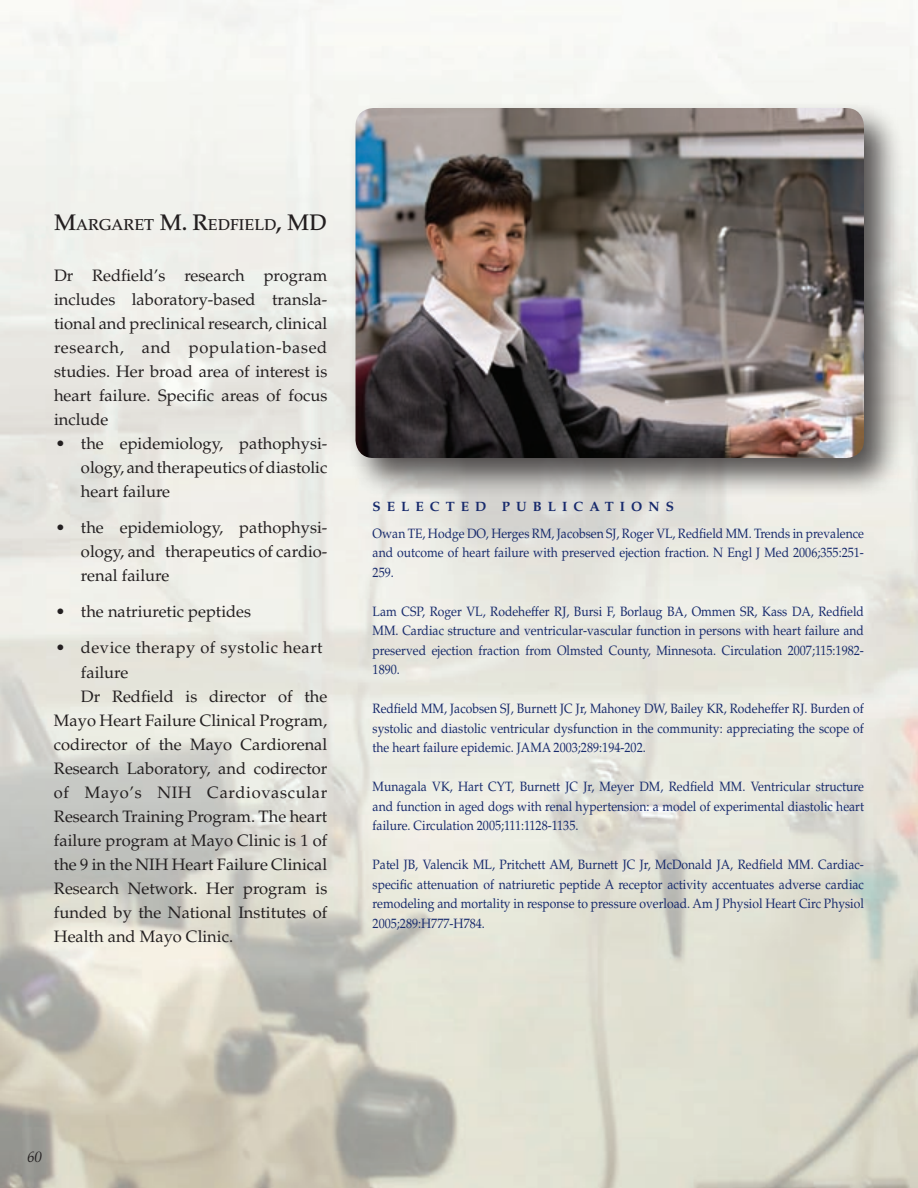
<style>
.page{position:relative;width:918px;height:1188px;background:#fff}
.page>*{position:absolute;margin:0;border:0;box-sizing:border-box;transform-origin:0 0}
.t1{font:16.5px/24px "Palatino LT Std";color:#231f20;text-align:justify}
.t2{font:16.5px "Palatino LT Std";letter-spacing:.03em;color:#231f20}
.t3{font:16.5px "Palatino LT Std";letter-spacing:.04em;color:#231f20}
.t4{font:500 15.75px "Palatino LT Std";color:#231f20}
.t5{font:italic 15px "Palatino LT Std";color:#231f20}
.t6{font:13.5px/19.5px "Palatino LT Std";color:#172a6c;text-align:justify;scale:.9 1}
.t7{font:700 13.5px "Palatino LT Std";letter-spacing:.45em;color:#172a6c}
.s1{font-size:22.5px}
</style>
<div class="page">
<div style="left:346px;top:99px;width:558px;height:398px;background:#231f20;opacity:.75"></div>
<img style="left:356px;top:108px;width:508px;height:350px">
<p class="t4" style="left:54px;top:216px;width:273px"><span class="s1">M</span>ARGARET <span class="s1">M. R</span>EDFIELD<span class="s1">, MD</span></p>
<p class="t1" style="left:54px;top:264px;width:275px">Dr Redfield’s research program includes laboratory-based transla&shy;tional and preclinical research, clinical research, and population-based studies. Her broad area of interest is heart failure. Specific areas of focus include</p>
<p class="t1" style="left:81px;top:432px;width:248px;text-indent:-25px">• the epidemiology, pathophysi&shy;ology, and therapeutics of diastolic heart failure</p>
<p class="t1" style="left:81px;top:516px;width:248px;text-indent:-25px">• the epidemiology, pathophysi&shy;ology, and therapeutics of cardio&shy;renal failure</p>
<p class="t1" style="left:56px;top:600px;width:197px">• the natriuretic peptides</p>
<p class="t2" style="left:56px;top:638px;width:269px">• device therapy of systolic heart</p>
<p class="t1" style="left:81px;top:660px;width:49px">failure</p>
<p class="t1" style="left:81px;top:684px;width:248px">Dr Redfield is director of the</p>
<p class="t1" style="left:54px;top:708px;width:275px">Mayo Heart Failure Clinical Program,</p>
<p class="t1" style="left:54px;top:732px;width:275px">codirector of the Mayo Cardiorenal</p>
<p class="t1" style="left:54px;top:756px;width:275px">Research Laboratory, and codirector</p>
<p class="t3" style="left:54px;top:782px;width:275px">of Mayo’s NIH Cardiovascular</p>
<p class="t1" style="left:54px;top:804px;width:275px">Research Training Program. The heart</p>
<p class="t1" style="left:54px;top:828px;width:275px">failure program at Mayo Clinic is 1 of</p>
<p class="t1" style="left:54px;top:852px;width:275px">the 9 in the NIH Heart Failure Clinical</p>
<p class="t1" style="left:54px;top:876px;width:275px">Research Network. Her program is</p>
<p class="t1" style="left:54px;top:900px;width:275px">funded by the National Institutes of</p>
<p class="t1" style="left:54px;top:924px;width:181px">Health and Mayo Clinic.</p>
<p class="t7" style="left:373px;top:498px;width:301px">SELECTED PUBLICATIONS</p>
<p class="t6" style="left:373px;top:524px;width:548px">Owan TE, Hodge DO, Herges RM, Jacobsen SJ, Roger VL, Redfield MM. Trends in prevalence and outcome of heart failure with preserved ejection fraction. N Engl J Med 2006;355:251- 259.</p>
<p class="t6" style="left:373px;top:602px;width:548px">Lam CSP, Roger VL, Rodeheffer RJ, Bursi F, Borlaug BA, Ommen SR, Kass DA, Redfield MM. Cardiac structure and ventricular-vascular function in persons with heart failure and preserved ejection fraction from Olmsted County, Minnesota. Circulation 2007;115:1982- 1890.</p>
<p class="t6" style="left:373px;top:699px;width:547px">Redfield MM, Jacobsen SJ, Burnett JC Jr, Mahoney DW, Bailey KR, Rodeheffer RJ. Burden of systolic and diastolic ventricular dysfunction in the community: appreciating the scope of the heart failure epidemic. JAMA 2003;289:194-202.</p>
<p class="t6" style="left:373px;top:777px;width:548px">Munagala VK, Hart CYT, Burnett JC Jr, Meyer DM, Redfield MM. Ventricular structure and function in aged dogs with renal hypertension: a model of experimental diastolic heart failure. Circulation 2005;111:1128-1135.</p>
<p class="t6" style="left:373px;top:855px;width:548px">Patel JB, Valencik ML, Pritchett AM, Burnett JC Jr, McDonald JA, Redfield MM. Cardiac&shy;specific attenuation of natriuretic peptide A receptor activity accentuates adverse cardiac remodeling and mortality in response to pressure overload. Am J Physiol Heart Circ Physiol 2005;289:H777-H784.</p>
<p class="t5" style="left:27px;top:1148px;width:16px">60</p>
</div>
